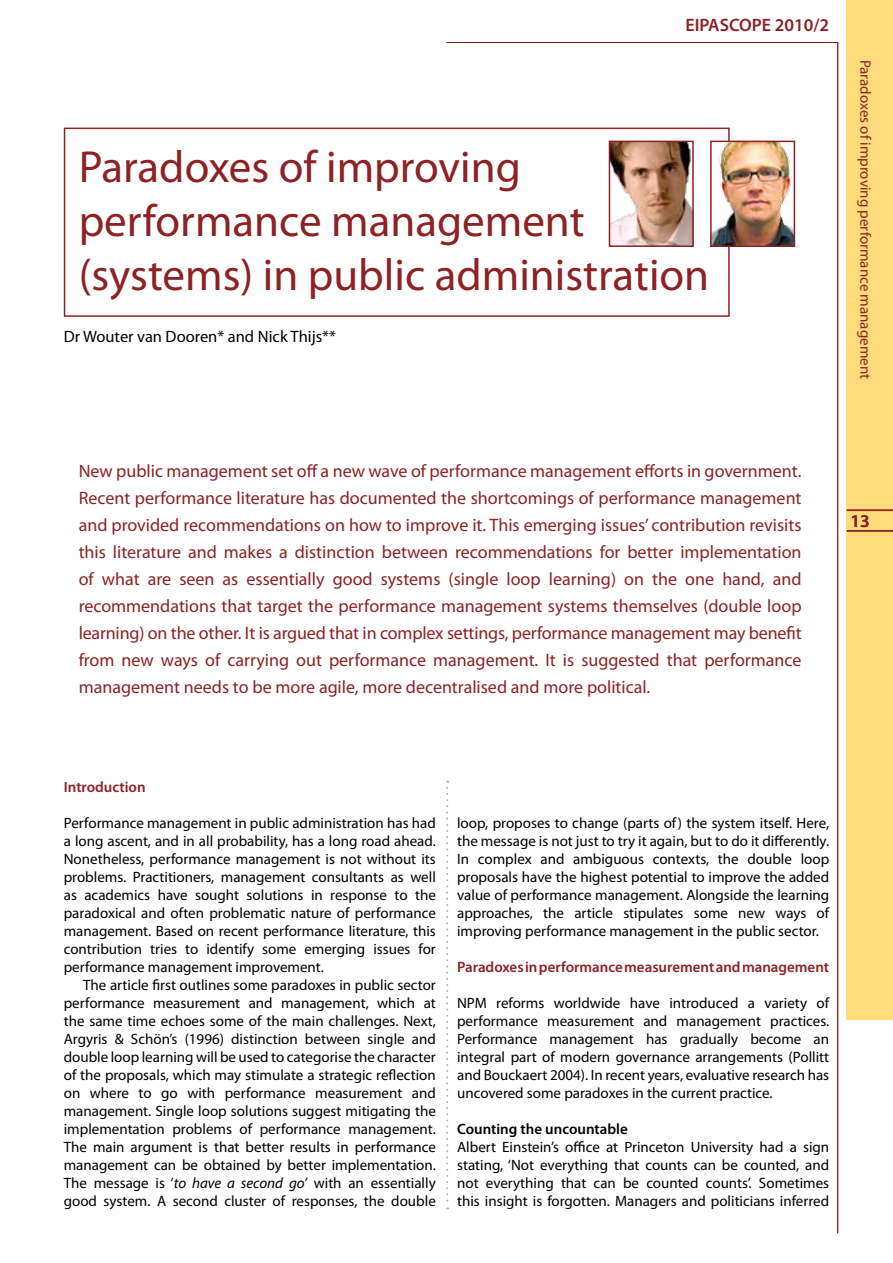
<style>
.page{position:relative;width:893px;height:1263px;background:#fff}
.page>*{position:absolute;margin:0;border:0;box-sizing:border-box;transform-origin:0 0}
.t1{font:45px/54px "Myriad Pro";color:#8d2123}
.t2{font:18px/27px "Myriad Pro";color:#8d2123;text-align:justify}
.t3{font:600 18px "Myriad Pro";color:#8d2123}
.t4{font:16.5px "Myriad Pro";color:#000}
.t5{font:15px/18px "Myriad Pro";color:#000;text-align:justify}
.t6{font:600 15px "Myriad Pro";color:#8d2123}
.t7{font:15px "Myriad Pro";color:#8d2123}
.t8{font:600 15px "Myriad Pro";color:#000}
.s1{font-style:italic}
</style>
<div class="page">
<div style="left:847px;top:0;width:46px;height:1020px;background:#ffdb7b"></div>
<svg style="left:446px;top:42px;width:392px;height:1192px"></svg>
<hr style="left:847px;top:509px;width:46px;height:2px;background:#8d2123">
<hr style="left:847px;top:530px;width:46px;height:1px;background:#8d2123">
<svg style="left:446px;top:781px;width:2px;height:428px"></svg>
<div style="left:64px;top:128px;width:666px;height:189px;border:2px solid #8d2123"></div>
<img style="left:713px;top:144px;width:79px;height:100px">
<div style="left:710px;top:141px;width:85px;height:106px;border:2px solid #8d2123"></div>
<img style="left:612px;top:144px;width:79px;height:100px">
<div style="left:609px;top:141px;width:85px;height:106px;border:2px solid #8d2123"></div>
<p class="t3" style="left:685px;top:13px;width:145px">EIPASCOPE 2010/2</p>
<h1 class="t1" style="left:79px;top:139px;width:632px">Paradoxes of improving performance management (systems) in public administration</h1>
<p class="t4" style="left:64px;top:326px;width:274px">Dr Wouter van Dooren* and Nick Thijs**</p>
<p class="t7" style="left:875px;top:60px;width:321px;rotate:90deg">Paradoxes of improving performance management</p>
<p class="t2" style="left:79px;top:457px;width:724px">New public management set off a new wave of performance management efforts in government.<br>Recent performance literature has documented the shortcomings of performance management and provided recommendations on how to improve it. This emerging issues’ contribution revisits this literature and makes a distinction between recommendations for better implementation of what are seen as essentially good systems (single loop learning) on the one hand, and recommendations that target the performance management systems themselves (double loop learning) on the other. It is argued that in complex settings, performance management may benefit from new ways of carrying out performance management. It is suggested that performance management needs to be more agile, more decentralised and more political.</p>
<p class="t3" style="left:851px;top:509px;width:21px">13</p>
<p class="t6" style="left:64px;top:777px;width:83px">Introduction</p>
<p class="t5" style="left:64px;top:814px;width:374px">Performance management in public administration has had a long ascent, and in all probability, has a long road ahead.<br>Nonetheless, performance management is not without its problems. Practitioners, management consultants as well as academics have sought solutions in response to the paradoxical and often problematic nature of performance management. Based on recent performance literature, this contribution tries to identify some emerging issues for performance management improvement.</p>
<p class="t5" style="left:64px;top:976px;width:374px;text-indent:20px">The article first outlines some paradoxes in public sector performance measurement and management, which at the same time echoes some of the main challenges. Next, Argyris &amp; Schön’s (1996) distinction between single and double loop learning will be used to categorise the character of the proposals, which may stimulate a strategic reflection on where to go with performance measurement and management. Single loop solutions suggest mitigating the implementation problems of performance management.<br>The main argument is that better results in performance management can be obtained by better implementation.<br>The message is ‘<span class="s1">to have a second go’</span> with an essentially good system. A second cluster of responses, the double</p>
<p class="t5" style="left:457px;top:814px;width:374px">loop, proposes to change (parts of) the system itself. Here, the message is not just to try it again, but to do it differently.<br>In complex and ambiguous contexts, the double loop proposals have the highest potential to improve the added value of performance management. Alongside the learning approaches, the article stipulates some new ways of improving performance management in the public sector.</p>
<p class="t6" style="left:457px;top:957px;width:374px">Paradoxes in performance measurement and management</p>
<p class="t5" style="left:457px;top:994px;width:374px">NPM reforms worldwide have introduced a variety of performance measurement and management practices.<br>Performance management has gradually become an integral part of modern governance arrangements (Pollitt and Bouckaert 2004). In recent years, evaluative research has uncovered some paradoxes in the current practice.</p>
<p class="t8" style="left:457px;top:1119px;width:172px">Counting the uncountable</p>
<p class="t5" style="left:457px;top:1138px;width:374px">Albert Einstein’s office at Princeton University had a sign stating, ‘Not everything that counts can be counted, and not everything that can be counted counts’. Sometimes this insight is forgotten. Managers and politicians inferred</p>
</div>
